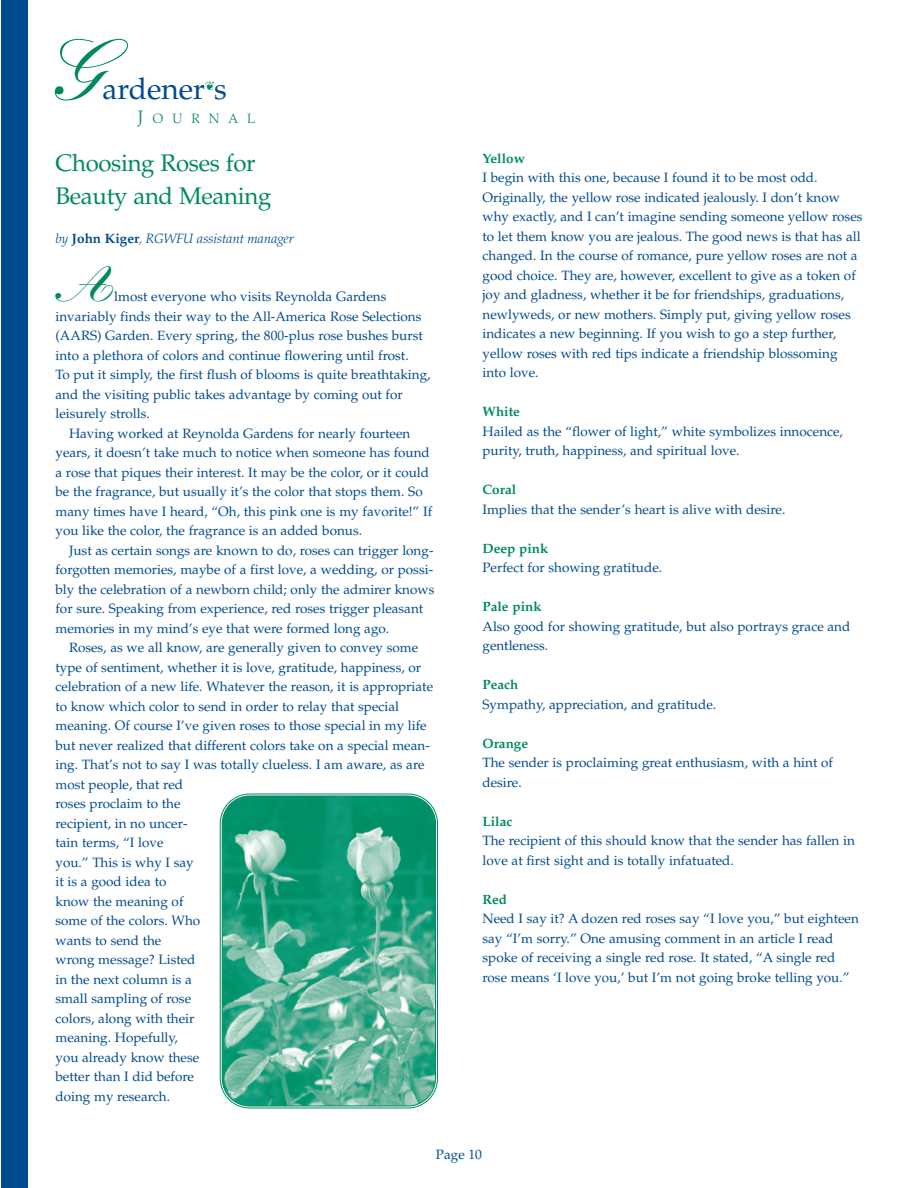
<style>
.page{position:relative;width:918px;height:1188px;background:#fff}
.page>*{position:absolute;margin:0;border:0;box-sizing:border-box;transform-origin:0 0}
.t1{font:500 84px "Kuenstler Script";color:#008a5e}
.t2{font:900 48px "Kuenstler Script";color:#008a5e}
.t3{font:30px "Palatino";color:#004a8d}
.t4{font:24px/33px "Palatino";letter-spacing:-.015em;color:#008a5e}
.t5{font:13.5px/19.5px "Palatino LT Std";color:#004a8d}
.t6{font:700 13.5px "Palatino LT Std";color:#008a5e}
.t7{font:italic 300 13.5px "Palatino";color:#004a8d}
.t8{font:300 13.5px "Palatino";letter-spacing:.665em;color:#008a5e}
.t9{font:13.5px "Palatino";color:#004a8d}
.s1{font-size:18px}
.s2{font-family:"Palatino Bold Os F";font-weight:400;font-style:normal}
</style>
<div class="page">
<div style="left:1px;top:0;width:27px;height:1188px;background:#004a8d"></div>
<svg style="left:219px;top:793px;width:219px;height:316px"></svg>
<svg style="left:221px;top:795px;width:215px;height:312px;background:#46ac8f"></svg>
<h1 class="t1" style="left:47px;top:40px;width:57px">G</h1>
<h3 class="t3" style="left:102px;top:77px;width:126px">ardener s</h3>
<p class="t8" style="left:138px;top:113px;width:119px"><span class="s1">J</span>OURNAL</p>
<h3 class="t4" style="left:56px;top:149px;width:217px">Choosing Roses for<br>Beauty and Meaning</h3>
<p class="t7" style="left:56px;top:233px;width:240px">by <span class="s2">John Kiger</span>, RGWFU assistant manager</p>
<h2 class="t2" style="left:56px;top:267px;width:60px">A</h2>
<p class="t5" style="left:56px;top:288px;width:377px;text-indent:59px">lmost everyone who visits Reynolda Gardens invariably finds their way to the All-America Rose Selections (AARS) Garden. Every spring, the 800-plus rose bushes burst into a plethora of colors and continue flowering until frost.<br>To put it simply, the first flush of blooms is quite breathtaking, and the visiting public takes advantage by coming out for leisurely strolls.</p>
<p class="t5" style="left:56px;top:425px;width:378px;text-indent:14px">Having worked at Reynolda Gardens for nearly fourteen years, it doesn’t take much to notice when someone has found a rose that piques their interest. It may be the color, or it could be the fragrance, but usually it’s the color that stops them. So many times have I heard, “Oh, this pink one is my favorite!” If you like the color, the fragrance is an added bonus.</p>
<p class="t5" style="left:56px;top:542px;width:381px;text-indent:14px">Just as certain songs are known to do, roses can trigger long&shy;forgotten memories, maybe of a first love, a wedding, or possi&shy;bly the celebration of a newborn child; only the admirer knows for sure. Speaking from experience, red roses trigger pleasant memories in my mind’s eye that were formed long ago.</p>
<p class="t5" style="left:56px;top:639px;width:379px;text-indent:14px">Roses, as we all know, are generally given to convey some type of sentiment, whether it is love, gratitude, happiness, or celebration of a new life. Whatever the reason, it is appropriate to know which color to send in order to relay that special meaning. Of course I’ve given roses to those special in my life but never realized that different colors take on a special mean&shy;ing. That’s not to say I was totally clueless. I am aware, as are most people, that red<br>roses proclaim to the<br>recipient, in no uncer-<br>tain terms, “I love<br>you.” This is why I say<br>it is a good idea to<br>know the meaning of<br>some of the colors. Who<br>wants to send the<br>wrong message? Listed<br>in the next column is a<br>small sampling of rose<br>colors, along with their<br>meaning. Hopefully,<br>you already know these<br>better than I did before<br>doing my research.</p>
<p class="t6" style="left:483px;top:153px;width:44px">Yellow</p>
<p class="t5" style="left:483px;top:170px;width:382px">I begin with this one, because I found it to be most odd.<br>Originally, the yellow rose indicated jealously. I don’t know why exactly, and I can’t imagine sending someone yellow roses to let them know you are jealous. The good news is that has all changed. In the course of romance, pure yellow roses are not a good choice. They are, however, excellent to give as a token of joy and gladness, whether it be for friendships, graduations, newlyweds, or new mothers. Simply put, giving yellow roses indicates a new beginning. If you wish to go a step further, yellow roses with red tips indicate a friendship blossoming into love.</p>
<p class="t6" style="left:483px;top:407px;width:39px">White</p>
<p class="t5" style="left:483px;top:423px;width:362px">Hailed as the “flower of light,” white symbolizes innocence, purity, truth, happiness, and spiritual love.</p>
<p class="t6" style="left:483px;top:485px;width:35px">Coral</p>
<p class="t5" style="left:483px;top:501px;width:304px">Implies that the sender’s heart is alive with desire.</p>
<p class="t6" style="left:483px;top:543px;width:67px">Deep pink</p>
<p class="t5" style="left:483px;top:560px;width:181px">Perfect for showing gratitude.</p>
<p class="t6" style="left:483px;top:602px;width:61px">Pale pink</p>
<p class="t5" style="left:483px;top:618px;width:369px">Also good for showing gratitude, but also portrays grace and gentleness.</p>
<p class="t6" style="left:483px;top:680px;width:37px">Peach</p>
<p class="t5" style="left:483px;top:696px;width:235px">Sympathy, appreciation, and gratitude.</p>
<p class="t6" style="left:483px;top:738px;width:47px">Orange</p>
<p class="t5" style="left:483px;top:755px;width:352px">The sender is proclaiming great enthusiasm, with a hint of desire.</p>
<p class="t6" style="left:483px;top:816px;width:31px">Lilac</p>
<p class="t5" style="left:483px;top:833px;width:374px">The recipient of this should know that the sender has fallen in love at first sight and is totally infatuated.</p>
<p class="t6" style="left:483px;top:894px;width:26px">Red</p>
<p class="t5" style="left:483px;top:911px;width:378px">Need I say it? A dozen red roses say “I love you,” but eighteen say “I’m sorry.” One amusing comment in an article I read spoke of receiving a single red rose. It stated, “A single red rose means ‘I love you,’ but I’m not going broke telling you.”</p>
<p class="t9" style="left:436px;top:1149px;width:48px">Page 10</p>
</div>
